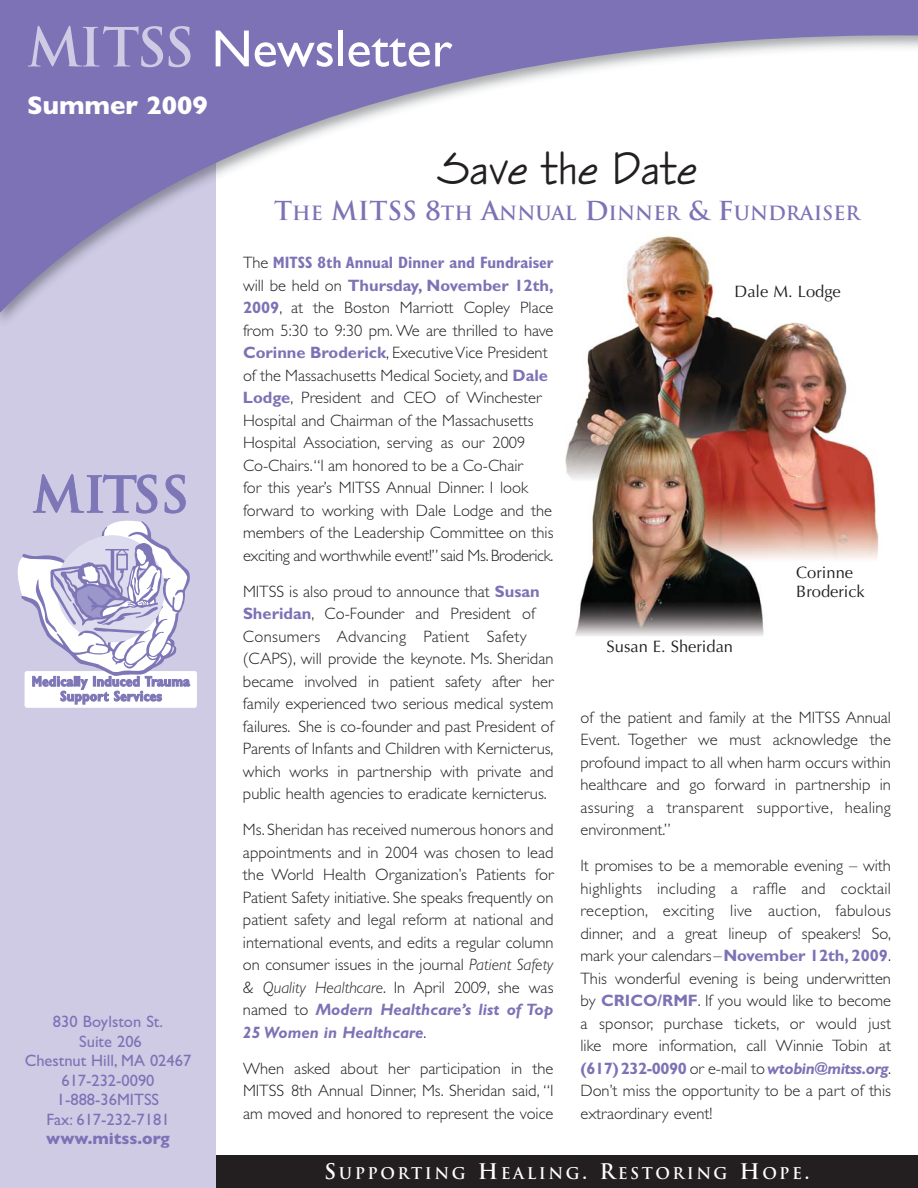
<style>
.page{position:relative;width:918px;height:1188px;background:#fff}
.page>*{position:absolute;margin:0;border:0;box-sizing:border-box;transform-origin:0 0}
.t1{font:52.5px "Gill Sans";color:#fff}
.t2{font:48px "Enviro D";color:#231f20}
.t3{font:25.8px "Gill Sans Bold TT";color:#fff}
.t4{font:700 19.2px "Trajan Pro";color:#7d72b5}
.t5{font:300 16.5px/22.5px "Gill Sans";color:#231f20;text-align:justify}
.t6{font:16.5px/19.5px "Gill Sans";color:#7d72b5;text-align:center}
.t7{font:16.5px/19.5px "Optima";color:#231f20}
.t8{font:16.5px "Gill Sans Bold TT";color:#7d72b5}
.t9{font:700 15.75px "Trajan Pro";letter-spacing:.16em;color:#fff}
.s1{font-family:"Trajan Pro";font-weight:700;color:#cfcbe5}
.s2{font-size:25.5px}
.s3{font-weight:700;font-stretch:condensed;color:#7d72b5}
.s4{font-weight:700;color:#7d72b5}
.s5{font-style:italic}
.s6{font-weight:700;font-style:italic;color:#7d72b5}
.s7{font-weight:700;font-style:italic;font-size:13.5px;color:#7d72b5}
.s8{font-size:21px}
</style>
<div class="page">
<div style="left:0;top:0;width:216px;height:1188px;background:#cfcbe5"></div>
<svg style="left:0;top:0;width:918px;height:313px"></svg>
<div style="left:0;top:0;width:12px;height:27px;background:#7d72b5"></div>
<div style="left:25px;top:671px;width:172px;height:37px;background:#fff;border-radius:3px"></div>
<svg style="left:17px;top:474px;width:174px;height:230px"></svg>
<div style="left:216px;top:1156px;width:702px;height:32px;background:#231f20"></div>
<img style="left:555px;top:220px;width:350px;height:416px">
<h1 class="t1" style="left:27px;top:31px;width:427px"><span class="s1">MITSS</span> Newsletter</h1>
<h3 class="t3" style="left:27px;top:97px;width:182px">Summer 2009</h3>
<p class="t6" style="left:25px;top:1014px;width:168px">830 Boylston St.<br>Suite 206<br>Chestnut Hill, MA 02467<br>617-232-0090<br>1-888-36MITSS<br>Fax: 617-232-7181</p>
<p class="t8" style="left:46px;top:1133px;width:125px">www.mitss.org</p>
<h2 class="t2" style="left:437px;top:152px;width:262px">Save the Date</h2>
<p class="t4" style="left:274px;top:202px;width:587px"><span class="s2">T</span>HE <span class="s2">MITSS 8</span>TH <span class="s2">A</span>NNUAL <span class="s2">D</span>INNER <span class="s2">&amp; F</span>UNDRAISER</p>
<p class="t5" style="left:243px;top:253px;width:312px;text-align:left">The <span class="s3">MITSS 8th Annual Dinner and Fundraiser </span>will be held on <span class="s4">Thursday, November 12th, 2009</span>, at the Boston Marriott Copley Place from 5:30 to 9:30 pm. We are thrilled to have <span class="s4">Corinne Broderick</span>, Executive Vice President of the Massachusetts Medical Society, and <span class="s4">Dale Lodge</span>, President and CEO of Winchester Hospital and Chairman of the Massachusetts Hospital Association, serving as our 2009<br>Co-Chairs. “I am honored to be a Co-Chair<br>for this year’s MITSS Annual Dinner. I look forward to working with Dale Lodge and the members of the Leadership Committee on this exciting and worthwhile event!” said Ms. Broderick.</p>
<p class="t5" style="left:243px;top:582px;width:312px;text-align:left">MITSS is also proud to announce that <span class="s4">Susan Sheridan</span>, Co-Founder and President of Consumers Advancing Patient Safety (CAPS), will provide the keynote. Ms. Sheridan became involved in patient safety after her family experienced two serious medical system failures. She is co-founder and past President of Parents of Infants and Children with Kernicterus, which works in partnership with private and public health agencies to eradicate kernicterus.</p>
<p class="t5" style="left:243px;top:820px;width:312px">Ms. Sheridan has received numerous honors and appointments and in 2004 was chosen to lead the World Health Organization’s Patients for Patient Safety initiative. She speaks frequently on patient safety and legal reform at national and international events, and edits a regular column on consumer issues in the journal <span class="s5">Patient Safety &amp; Quality Healthcare</span>. In April 2009, she was named to <span class="s6">Modern Healthcare’s list of Top 25 Women in Healthcare</span>.</p>
<p class="t5" style="left:243px;top:1059px;width:312px">When asked about her participation in the MITSS 8th Annual Dinner, Ms. Sheridan said, “I am moved and honored to represent the voice</p>
<p class="t7" style="left:735px;top:283px;width:108px">Dale M. Lodge</p>
<p class="t7" style="left:607px;top:638px;width:128px">Susan E. Sheridan</p>
<p class="t7" style="left:796px;top:564px;width:70px">Corinne<br>Broderick</p>
<p class="t5" style="left:580px;top:708px;width:312px">of the patient and family at the MITSS Annual Event. Together we must acknowledge the profound impact to all when harm occurs within healthcare and go forward in partnership in assuring a transparent supportive, healing environment.”</p>
<p class="t5" style="left:580px;top:856px;width:312px">It promises to be a memorable evening – with highlights including a raffle and cocktail reception, exciting live auction, fabulous dinner, and a great lineup of speakers! So, mark your calendars–<span class="s4">November 12th, 2009</span>.<br>This wonderful evening is being underwritten by <span class="s4">CRICO/RMF</span>. If you would like to become a sponsor, purchase tickets, or would just like more information, call Winnie Tobin at <span class="s4">(617) 232-0090</span> or e-mail to <span class="s6">wtobin</span><span class="s7">@</span><span class="s6">mitss.org</span>.<br>Don’t miss the opportunity to be a part of this extraordinary event!</p>
<p class="t9" style="left:324px;top:1164px;width:487px"><span class="s8">S</span>UPPORTING <span class="s8">H</span>EALING<span class="s8">. R</span>ESTORING <span class="s8">H</span>OPE<span class="s8">.</span></p>
</div>
